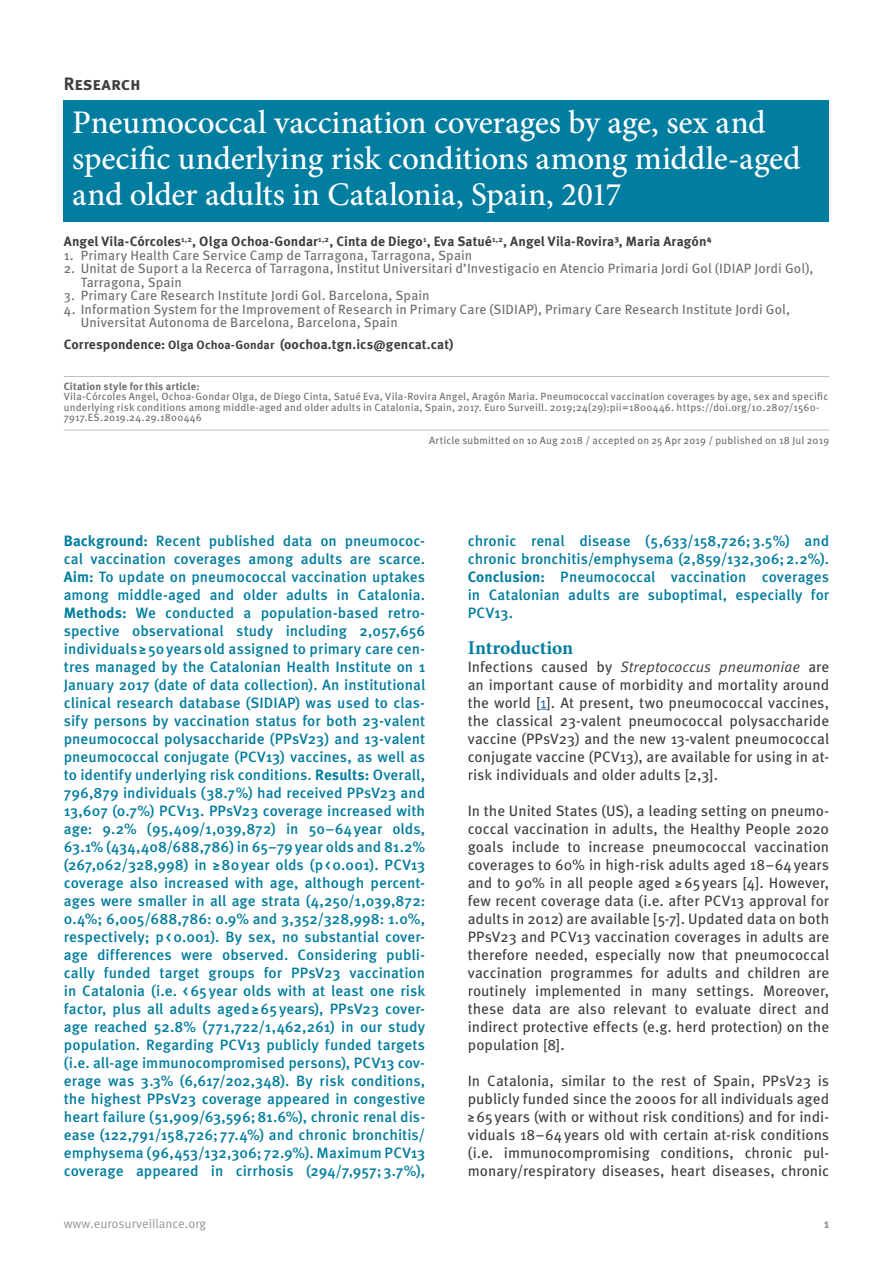
<style>
.page{position:relative;width:893px;height:1263px;background:#fff}
.page>*{position:absolute;margin:0;border:0;box-sizing:border-box;transform-origin:0 0}
.t1{font:500 33px/36px "Minion Pro";letter-spacing:-.005em;color:#fff}
.t2{font:700 19.5px "Minion Pro";letter-spacing:-.005em;color:#007d9f}
.t3{font:700 18px "Meta Pro";letter-spacing:-.005em;color:#3e3e3f}
.t4{font:500 15px/18px "Meta Pro";letter-spacing:.005em;color:#007d9f;text-align:justify}
.t5{font:15px/18px "Meta Pro";color:#3e3e3f;text-align:justify}
.t6{font:13.5px/13.5px "Meta Pro";letter-spacing:.005em;color:#6c6d70}
.t7{font:700 13.5px "Meta Pro";letter-spacing:.005em;color:#3e3e3f}
.t8{font:12.75px "Meta Pro";color:#939598}
.t9{font:700 12.75px "Meta Pro";color:#939598}
.t10{font:10.5px/10.5px "Meta Pro";letter-spacing:.015em;color:#6c6d70}
.t11{font:700 10.5px "Meta Pro";letter-spacing:.015em;color:#6c6d70}
.s1{font-size:12px}
.s2{font-weight:700}
.s3{font-style:italic}
.s4{color:#1b69b4}
</style>
<div class="page">
<hr style="left:64px;top:376px;width:765px;height:1px;background:#bcbdc0">
<hr style="left:64px;top:430px;width:765px;height:1px;background:#bcbdc0">
<div style="left:64px;top:100px;width:765px;height:122px;background:#007d9f"></div>
<p class="t3" style="left:64px;top:72px;width:79px">Research</p>
<h1 class="t1" style="left:72px;top:104px;width:730px">Pneumococcal vaccination coverages by age, sex and specific underlying risk conditions among middle-aged and older adults in Catalonia, Spain, 2017</h1>
<p class="t7" style="left:64px;top:233px;width:649px">Angel Vila-Córcoles<sup>1,2</sup>, Olga Ochoa-Gondar<sup>1,2</sup>, Cinta de Diego<sup>1</sup>, Eva Satué<sup>1,2</sup>, Angel Vila-Rovira³, Maria Aragón⁴</p>
<p class="t6" style="left:64px;top:249px;width:410px">1. Primary Health Care Service Camp de Tarragona, Tarragona, Spain</p>
<p class="t6" style="left:81px;top:262px;width:734px;text-indent:-17px">2. Unitat de Suport a la Recerca of Tarragona, Institut Universitari d’Investigacio en Atencio Primaria Jordi Gol (IDIAP Jordi Gol),<br>Tarragona, Spain</p>
<p class="t6" style="left:64px;top:289px;width:367px">3. Primary Care Research Institute Jordi Gol. Barcelona, Spain</p>
<p class="t6" style="left:81px;top:303px;width:711px;text-indent:-17px">4. Information System for the Improvement of Research in Primary Care (SIDIAP), Primary Care Research Institute Jordi Gol,<br>Universitat Autonoma de Barcelona, Barcelona, Spain</p>
<p class="t7" style="left:64px;top:336px;width:391px">Correspondence: <span class="s1">Olga Ochoa-Gondar</span> (oochoa.tgn.ics@gencat.cat)</p>
<p class="t11" style="left:64px;top:379px;width:137px">Citation style for this article:</p>
<p class="t10" style="left:64px;top:392px;width:766px">Vila-Córcoles Angel, Ochoa-Gondar Olga, de Diego Cinta, Satué Eva, Vila-Rovira Angel, Aragón Maria. Pneumococcal vaccination coverages by age, sex and specific underlying risk conditions among middle-aged and older adults in Catalonia, Spain, 2017. Euro Surveill. 2019;24(29):pii=1800446. https://doi.org/10.2807/1560-<br>7917.ES.2019.24.29.1800446</p>
<p class="t10" style="left:429px;top:436px;width:402px">Article submitted on 10 Aug 2018 / accepted on 25 Apr 2019 / published on 18 Jul 2019</p>
<p class="t4" style="left:64px;top:532px;width:363px"><span class="s2">Background:</span> Recent published data on pneumococ&shy;cal vaccination coverages among adults are scarce.<br><span class="s2">Aim:</span> To update on pneumococcal vaccination uptakes among middle-aged and older adults in Catalonia.<br><span class="s2">Methods:</span> We conducted a population-based retro&shy;spective observational study including 2,057,656 individuals ≥50yearsold assigned to primary care cen&shy;tres managed by the Catalonian Health Institute on 1<br>January 2017 (date of data collection). An institutional clinical research database (SIDIAP) was used to clas&shy;sify persons by vaccination status for both 23-valent pneumococcal polysaccharide (PPsV23) and 13-valent pneumococcal conjugate (PCV13) vaccines, as well as to identify underlying risk conditions. <span class="s2">Results:</span> Overall, 796,879 individuals (38.7%) had received PPsV23 and 13,607 (0.7%) PCV13. PPsV23 coverage increased with age: 9.2% (95,409/1,039,872) in 50–64year olds, 63.1% (434,408/688,786) in 65–79year olds and 81.2% (267,062/328,998) in ≥80year olds (p&lt;0.001). PCV13 coverage also increased with age, although percent&shy;ages were smaller in all age strata (4,250/1,039,872:<br>0.4%; 6,005/688,786: 0.9% and 3,352/328,998: 1.0%, respectively; p&lt;0.001). By sex, no substantial cover&shy;age differences were observed. Considering publi&shy;cally funded target groups for PPsV23 vaccination in Catalonia (i.e. &lt;65year olds with at least one risk factor, plus all adults aged≥65years), PPsV23 cover&shy;age reached 52.8% (771,722/1,462,261) in our study population. Regarding PCV13 publicly funded targets (i.e. all-age immunocompromised persons), PCV13 cov&shy;erage was 3.3% (6,617/202,348). By risk conditions, the highest PPsV23 coverage appeared in congestive heart failure (51,909/63,596;81.6%), chronic renal dis&shy;ease (122,791/158,726;77.4%) and chronic bronchitis/ emphysema (96,453/132,306;72.9%). Maximum PCV13 coverage appeared in cirrhosis (294/7,957;3.7%),</p>
<p class="t4" style="left:468px;top:532px;width:363px">chronic renal disease (5,633/158,726;3.5%) and chronic bronchitis/emphysema (2,859/132,306;2.2%).<br><span class="s2">Conclusion:</span> Pneumococcal vaccination coverages in Catalonian adults are suboptimal, especially for PCV13.</p>
<h2 class="t2" style="left:468px;top:634px;width:107px">Introduction</h2>
<p class="t5" style="left:468px;top:658px;width:363px">Infections caused by <span class="s3">Streptococcus pneumoniae</span> are an important cause of morbidity and mortality around the world [<span class="s4">1</span>]. At present, two pneumococcal vaccines, the classical 23-valent pneumococcal polysaccharide vaccine (PPsV23) and the new 13-valent pneumococcal conjugate vaccine (PCV13), are available for using in at&shy;risk individuals and older adults [2,3].</p>
<p class="t5" style="left:468px;top:802px;width:363px">In the United States (US), a leading setting on pneumo&shy;coccal vaccination in adults, the Healthy People 2020 goals include to increase pneumococcal vaccination coverages to 60% in high-risk adults aged 18–64years and to 90% in all people aged ≥65 years [4]. However, few recent coverage data (i.e. after PCV13 approval for adults in 2012) are available [5-7]. Updated data on both PPsV23 and PCV13 vaccination coverages in adults are therefore needed, especially now that pneumococcal vaccination programmes for adults and children are routinely implemented in many settings. Moreover, these data are also relevant to evaluate direct and indirect protective effects (e.g. herd protection) on the population [8].</p>
<p class="t5" style="left:468px;top:1072px;width:363px">In Catalonia, similar to the rest of Spain, PPsV23 is publicly funded since the 2000s for all individuals aged ≥65 years (with or without risk conditions) and for indi&shy;viduals 18–64years old with certain at-risk conditions (i.e. immunocompromising conditions, chronic pul&shy;monary/respiratory diseases, heart diseases, chronic</p>
<p class="t8" style="left:64px;top:1215px;width:144px">www.eurosurveillance.org</p>
<p class="t9" style="left:824px;top:1215px;width:7px">1</p>
</div>
